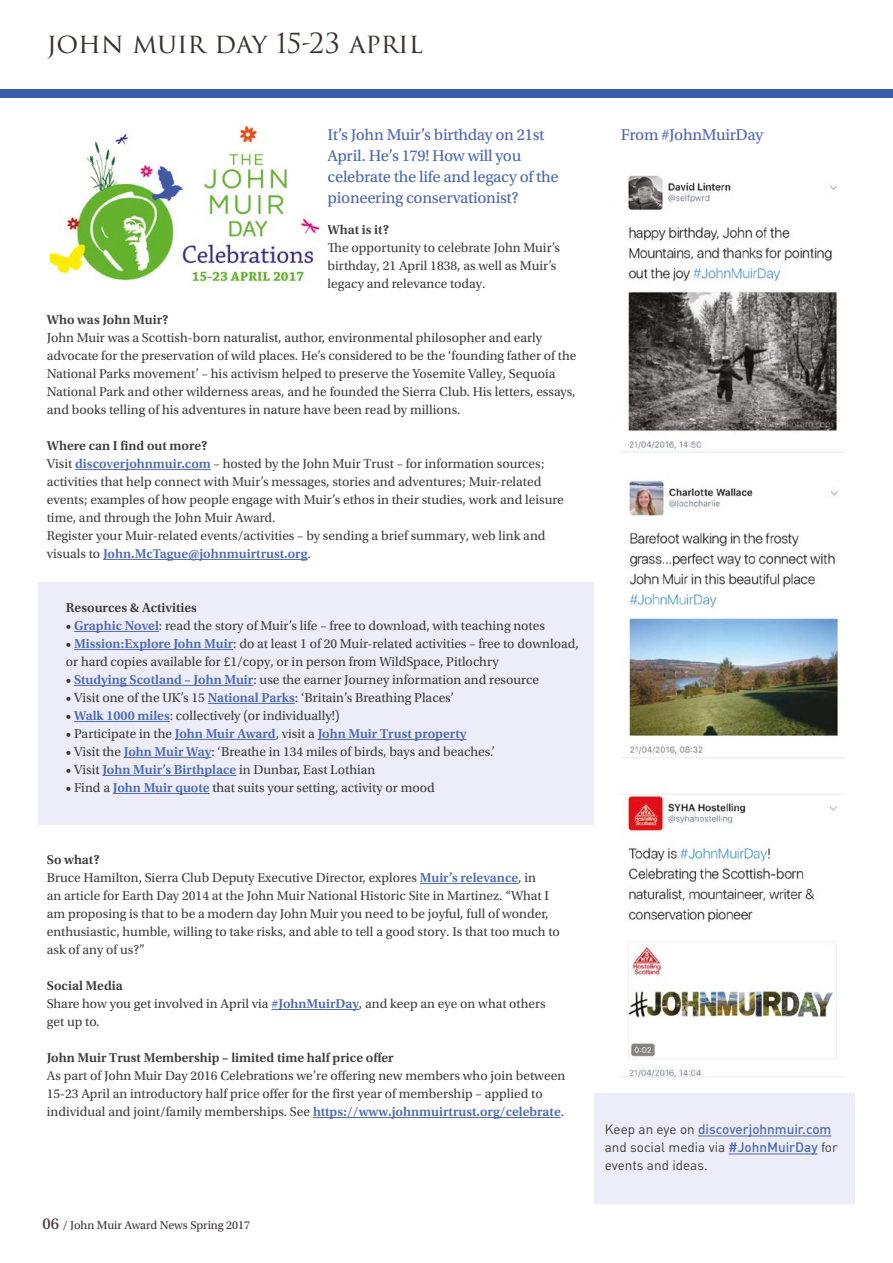
<style>
.page{position:relative;width:893px;height:1263px;background:#fff}
.page>*{position:absolute;margin:0;border:0;box-sizing:border-box;transform-origin:0 0}
.t1{font:27px "Trajan Pro 3";color:#39302d}
.t2{font:16.5px/21px "Utopia Std Capt";letter-spacing:-.02em;color:#4e6ab1}
.t3{font:13.5px/18px "Utopia Std";color:#3c3c3b}
.t4{font:600 13.5px "Utopia Std";color:#3c3c3b}
.t5{font:13.5px/18px "DINOT";color:#3c3c3b}
.t6{font:600 13.5px "Utopia Std";color:#4e6ab1}
.t7{font:12px "Utopia Std";color:#39302d}
.s1{font-weight:600}
.s2{font-weight:600;color:#4e6ab1}
.s3{font-weight:400;color:#3c3c3b}
.s4{font-size:16.5px}
.s5{font-weight:500;color:#4e6ab1}
</style>
<div class="page">
<img style="left:621px;top:790px;width:224px;height:288px">
<img style="left:621px;top:175px;width:224px;height:278px">
<img style="left:621px;top:480px;width:224px;height:278px">
<div style="left:594px;top:1092px;width:261px;height:111px;background:#ecedf8"></div>
<div style="left:38px;top:582px;width:556px;height:243px;background:#ecedf8"></div>
<hr style="left:698px;top:1135px;width:133px;height:1px;background:#4e6ab1">
<hr style="left:729px;top:1153px;width:89px;height:1px;background:#4e6ab1">
<hr style="left:75px;top:469px;width:136px;height:1px;background:#4e6ab1">
<hr style="left:103px;top:559px;width:204px;height:1px;background:#4e6ab1">
<div style="left:0;top:89px;width:893px;height:9px;background:#395da8"></div>
<hr style="left:420px;top:883px;width:98px;height:1px;background:#4e6ab1">
<hr style="left:271px;top:1009px;width:88px;height:1px;background:#4e6ab1">
<hr style="left:313px;top:1117px;width:248px;height:1px;background:#4e6ab1">
<hr style="left:74px;top:631px;width:85px;height:1px;background:#4e6ab1">
<hr style="left:74px;top:649px;width:159px;height:1px;background:#4e6ab1">
<hr style="left:74px;top:685px;width:179px;height:1px;background:#4e6ab1">
<hr style="left:208px;top:703px;width:87px;height:1px;background:#4e6ab1">
<hr style="left:74px;top:721px;width:96px;height:1px;background:#4e6ab1">
<hr style="left:175px;top:739px;width:101px;height:1px;background:#4e6ab1">
<hr style="left:318px;top:739px;width:149px;height:1px;background:#4e6ab1">
<hr style="left:124px;top:757px;width:87px;height:1px;background:#4e6ab1">
<hr style="left:102px;top:775px;width:134px;height:1px;background:#4e6ab1">
<hr style="left:113px;top:793px;width:97px;height:1px;background:#4e6ab1">
<img style="left:51px;top:126px;width:267px;height:156px">
<h1 class="t1" style="left:47px;top:25px;width:378px">JOHN MUIR DAY 15-23 APRIL</h1>
<p class="t2" style="left:328px;top:125px;width:233px">It’s John Muir’s birthday on 21st<br>April. He’s 179! How will you celebrate the life and legacy of the pioneering conservationist?</p>
<p class="t2" style="left:621px;top:125px;width:144px">From #JohnMuirDay</p>
<p class="t4" style="left:328px;top:222px;width:63px">What is it?</p>
<p class="t3" style="left:328px;top:239px;width:234px">The opportunity to celebrate John Muir’s birthday, 21 April 1838, as well as Muir’s legacy and relevance today.</p>
<p class="t4" style="left:47px;top:312px;width:123px">Who was John Muir?</p>
<p class="t3" style="left:47px;top:329px;width:531px">John Muir was a Scottish-born naturalist, author, environmental philosopher and early advocate for the preservation of wild places. He’s considered to be the ‘founding father of the National Parks movement’ – his activism helped to preserve the Yosemite Valley, Sequoia National Park and other wilderness areas, and he founded the Sierra Club. His letters, essays, and books telling of his adventures in nature have been read by millions.</p>
<p class="t3" style="left:47px;top:437px;width:518px"><span class="s1">Where can I find out more?<br></span>Visit <span class="s2">discoverjohnmuir.com</span> – hosted by the John Muir Trust – for information sources; activities that help connect with Muir’s messages, stories and adventures; Muir-related events; examples of how people engage with Muir’s ethos in their studies, work and leisure time, and through the John Muir Award.<br>Register your Muir-related events/activities – by sending a brief summary, web link and visuals to <span class="s2">John.McTague@johnmuirtrust.org</span>.</p>
<p class="t4" style="left:66px;top:600px;width:133px">Resources &amp; Activities</p>
<p class="t3" style="left:66px;top:617px;width:481px">• <span class="s2">Graphic Novel</span>: read the story of Muir’s life – free to download, with teaching notes</p>
<p class="t3" style="left:66px;top:635px;width:514px">• <span class="s2">Mission:Explore John Muir</span>: do at least 1 of 20 Muir-related activities – free to download, or hard copies available for £1/copy, or in person from WildSpace, Pitlochry</p>
<p class="t3" style="left:66px;top:671px;width:474px">• <span class="s2">Studying Scotland – John Muir</span>: use the earner Journey information and resource</p>
<p class="t3" style="left:66px;top:689px;width:390px">• Visit one of the UK’s 15 <span class="s2">National Parks</span>: ‘Britain’s Breathing Places’</p>
<p class="t3" style="left:66px;top:707px;width:275px">• <span class="s2">Walk 1000 miles</span>: collectively (or individually!)</p>
<p class="t6" style="left:66px;top:726px;width:402px"><span class="s3">• Participate in the</span> John Muir Award<span class="s3">, visit a</span> John Muir Trust property</p>
<p class="t3" style="left:66px;top:743px;width:431px">• Visit the <span class="s2">John Muir Way</span>: ‘Breathe in 134 miles of birds, bays and beaches.’</p>
<p class="t3" style="left:66px;top:761px;width:311px">• Visit <span class="s2">John Muir’s Birthplace</span> in Dunbar, East Lothian</p>
<p class="t3" style="left:66px;top:779px;width:370px">• Find a <span class="s2">John Muir quote</span> that suits your setting, activity or mood</p>
<p class="t3" style="left:47px;top:851px;width:515px"><span class="s1">So what?<br></span>Bruce Hamilton, Sierra Club Deputy Executive Director, explores <span class="s2">Muir’s relevance</span>, in<br>an article for Earth Day 2014 at the John Muir National Historic Site in Martinez. “What I am proposing is that to be a modern day John Muir you need to be joyful, full of wonder, enthusiastic, humble, willing to take risks, and able to tell a good story. Is that too much to ask of any of us?”</p>
<p class="t3" style="left:47px;top:977px;width:500px"><span class="s1">Social Media<br></span>Share how you get involved in April via <span class="s2">#JohnMuirDay</span>, and keep an eye on what others get up to.</p>
<p class="t4" style="left:47px;top:1050px;width:349px">John Muir Trust Membership – limited time half price offer</p>
<p class="t3" style="left:47px;top:1067px;width:520px">As part of John Muir Day 2016 Celebrations we’re offering new members who join between<br>15-23 April an introductory half price offer for the first year of membership – applied to individual and joint/family memberships. See <span class="s2">https://www.johnmuirtrust.org/celebrate</span>.</p>
<p class="t7" style="left:43px;top:1219px;width:209px"><span class="s4">06</span> / John Muir Award News Spring 2017</p>
<p class="t5" style="left:605px;top:1120px;width:235px">Keep an eye on <span class="s5">discoverjohnmuir.com </span>and social media via <span class="s5">#JohnMuirDay</span> for events and ideas.</p>
</div>
